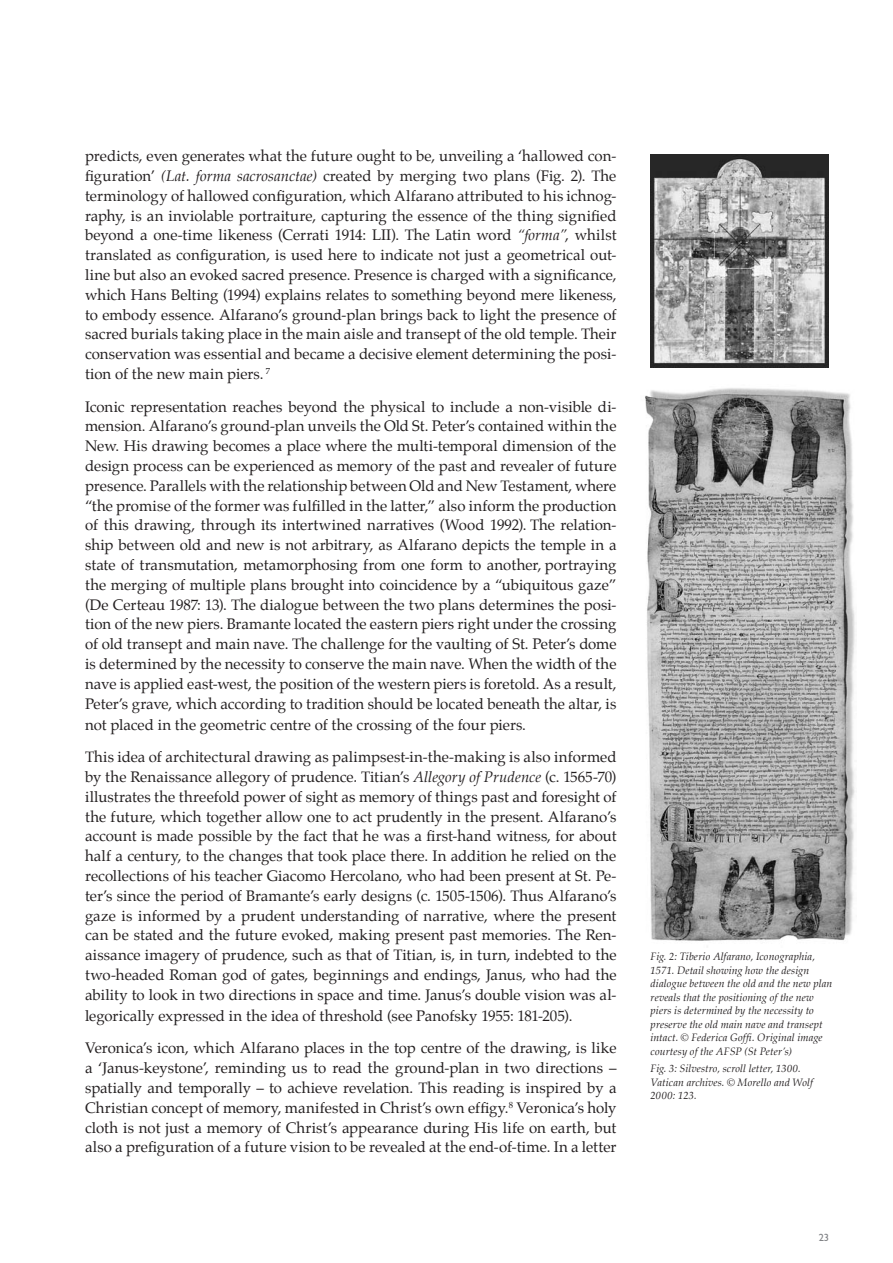
<style>
.page{position:relative;width:893px;height:1263px;background:#fff}
.page>*{position:absolute;margin:0;border:0;box-sizing:border-box;transform-origin:0 0}
.t1{font:15px/20px "Palatino";color:#231f20;text-align:justify}
.t2{font:italic 10.5px/13.5px "Palatino";letter-spacing:.01em;color:#231f20}
.t3{font:10.5px "Gill Sans Std";color:#808285}
.s1{font-style:italic}
</style>
<div class="page">
<img style="left:651px;top:155px;width:178px;height:213px">
<img style="left:645px;top:388px;width:210px;height:553px">
<p class="t1" style="left:85px;top:146px;width:533px">predicts, even generates what the future ought to be, unveiling a ‘hallowed con&shy;figuration’ <span class="s1">(Lat. forma sacrosanctae)</span> created by merging two plans (Fig. 2). The terminology of hallowed configuration, which Alfarano attributed to his ichnog&shy;raphy, is an inviolable portraiture, capturing the essence of the thing signified beyond a one-time likeness (Cerrati 1914: LII). The Latin word <span class="s1">“forma”</span>, whilst translated as configuration, is used here to indicate not just a geometrical out&shy;line but also an evoked sacred presence. Presence is charged with a significance, which Hans Belting (1994) explains relates to something beyond mere likeness, to embody essence. Alfarano’s ground-plan brings back to light the presence of sacred burials taking place in the main aisle and transept of the old temple. Their conservation was essential and became a decisive element determining the posi&shy;tion of the new main piers. <sup>7</sup></p>
<p class="t1" style="left:85px;top:396px;width:533px">Iconic representation reaches beyond the physical to include a non-visible di&shy;mension. Alfarano’s ground-plan unveils the Old St. Peter’s contained within the New. His drawing becomes a place where the multi-temporal dimension of the design process can be experienced as memory of the past and revealer of future presence. Parallels with the relationship between Old and New Testament, where “the promise of the former was fulfilled in the latter,” also inform the production of this drawing, through its intertwined narratives (Wood 1992). The relation&shy;ship between old and new is not arbitrary, as Alfarano depicts the temple in a state of transmutation, metamorphosing from one form to another, portraying the merging of multiple plans brought into coincidence by a “ubiquitous gaze” (De Certeau 1987: 13). The dialogue between the two plans determines the posi&shy;tion of the new piers. Bramante located the eastern piers right under the crossing of old transept and main nave. The challenge for the vaulting of St. Peter’s dome is determined by the necessity to conserve the main nave. When the width of the nave is applied east-west, the position of the western piers is foretold. As a result, Peter’s grave, which according to tradition should be located beneath the altar, is not placed in the geometric centre of the crossing of the four piers.</p>
<p class="t1" style="left:85px;top:747px;width:533px">This idea of architectural drawing as palimpsest-in-the-making is also informed by the Renaissance allegory of prudence<span class="s1">.</span> Titian’s <span class="s1">Allegory of Prudence</span> (c. 1565-70) illustrates the threefold power of sight as memory of things past and foresight of the future, which together allow one to act prudently in the present. Alfarano’s account is made possible by the fact that he was a first-hand witness, for about half a century, to the changes that took place there. In addition he relied on the recollections of his teacher Giacomo Hercolano, who had been present at St. Pe&shy;ter’s since the period of Bramante’s early designs (c. 1505-1506). Thus Alfarano’s gaze is informed by a prudent understanding of narrative, where the present can be stated and the future evoked, making present past memories. The Ren&shy;aissance imagery of prudence, such as that of Titian, is, in turn, indebted to the two-headed Roman god of gates, beginnings and endings, Janus, who had the ability to look in two directions in space and time. Janus’s double vision was al&shy;legorically expressed in the idea of threshold (see Panofsky 1955: 181-205).</p>
<p class="t1" style="left:85px;top:1038px;width:533px">Veronica’s icon, which Alfarano places in the top centre of the drawing, is like a ‘Janus-keystone’, reminding us to read the ground-plan in two directions – spatially and temporally – to achieve revelation. This reading is inspired by a Christian concept of memory, manifested in Christ’s own effigy.<sup>8</sup> Veronica’s holy cloth is not just a memory of Christ’s appearance during His life on earth, but also a prefiguration of a future vision to be revealed at the end-of-time. In a letter</p>
<p class="t2" style="left:651px;top:950px;width:183px">Fig. 2: Tiberio Alfarano, Iconographia, 1571. Detail showing how the design dialogue between the old and the new plan reveals that the positioning of the new piers is determined by the necessity to preserve the old main nave and transept intact. © Federica Goffi. Original image courtesy of the AFSP (St Peter’s)</p>
<p class="t2" style="left:651px;top:1062px;width:164px">Fig. 3: Silvestro, scroll letter, 1300.<br>Vatican archives. © Morello and Wolf<br>2000: 123.</p>
<p class="t3" style="left:819px;top:1231px;width:12px">23</p>
</div>
